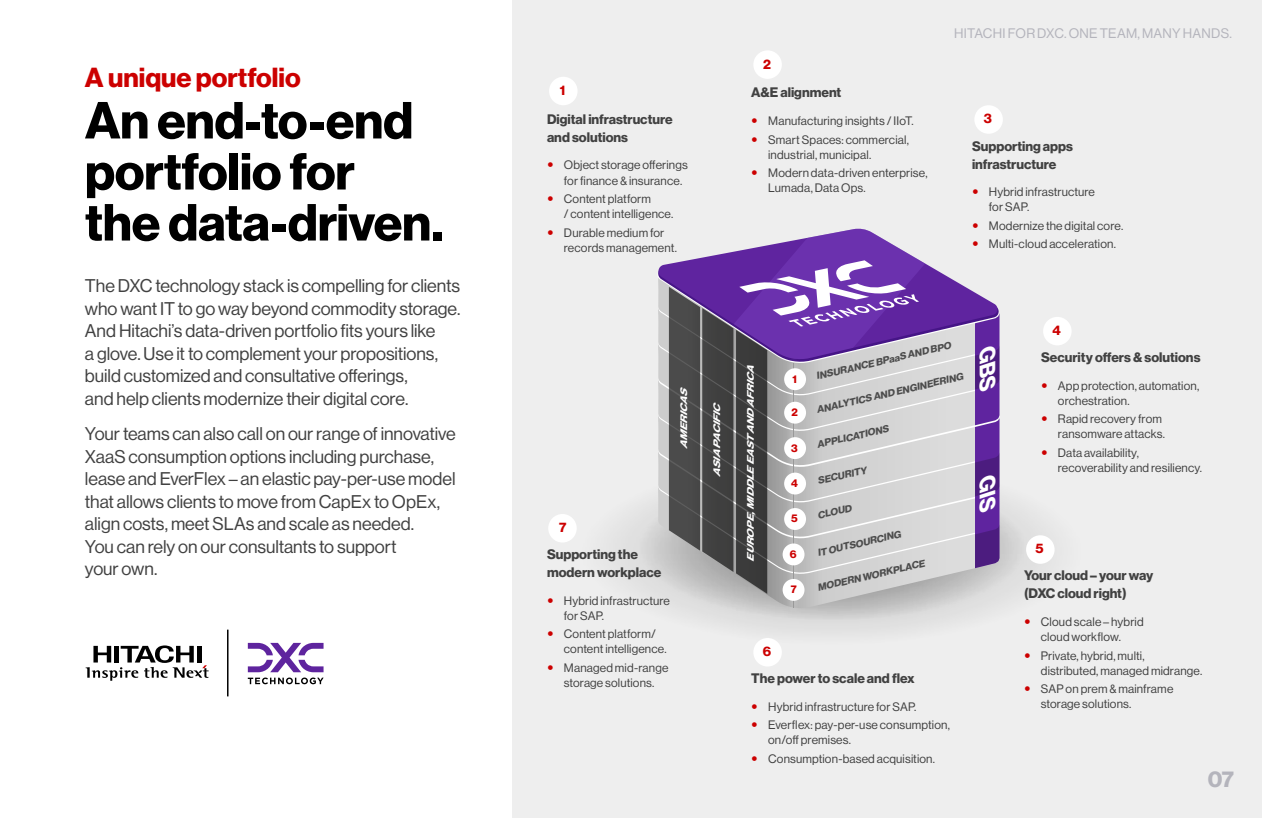
<style>
.page{position:relative;width:1262px;height:818px;background:#fff}
.page>*{position:absolute;margin:0;border:0;box-sizing:border-box;transform-origin:0 0}
.t1{font:51px/51px "N Haas Grotesk DS Pro 75 Bd";letter-spacing:-.005em;color:#000}
.t2{font:27px "N Haas Grotesk DS Pro 75 Bd";color:#c00}
.t3{font:22.5px "N Haas Grotesk DS Pro 75 Bd";color:#b4b4bc}
.t4{font:italic 21.75px "N Haas Grotesk DS Pro 75 Bd";color:#fff}
.t5{font:18px/22.5px "N Haas Grotesk DS Pro 55 Rg";color:#414141}
.t6{font:13.5px/18px "N Haas Grotesk DS Pro 75 Bd";color:#414141}
.t7{font:13.5px "N Haas Grotesk DS Pro 55 Rg";letter-spacing:.02em;color:#b4b4bc}
.t8{font:13.5px "N Haas Grotesk DS Pro 75 Bd";color:#c00}
.t9{font:12px/15px "N Haas Grotesk DS Pro 55 Rg";letter-spacing:.015em;color:#414141}
.t10{font:10.95px "N Haas Grotesk DS Pro 75 Bd";color:#c00}
.t11{font:italic 9.75px "N Haas Grotesk DS Pro 75 Bd";color:#4d4d4d;scale:1.05 1}
.t12{font:italic 9.3px "N Haas Grotesk DS Pro 75 Bd";color:#fff;scale:1.25 1}
</style>
<div class="page">
<div style="left:512px;top:0;width:750px;height:818px;background:#eee"></div>
<div style="left:579px;top:458px;width:505px;height:187px;background:#e7e7e7;border-radius:50%"></div>
<svg style="left:637px;top:474px;width:390px;height:146px;fill:#d5d5d5"></svg>
<svg style="left:658px;top:575px;width:342px;height:34px"></svg>
<svg style="left:658px;top:540px;width:342px;height:34px"></svg>
<svg style="left:658px;top:504px;width:342px;height:34px"></svg>
<svg style="left:658px;top:468px;width:342px;height:34px"></svg>
<svg style="left:658px;top:432px;width:342px;height:34px;background:#d8d8d9"></svg>
<svg style="left:658px;top:397px;width:342px;height:34px;background:#d9d8d9"></svg>
<svg style="left:658px;top:364px;width:342px;height:31px;background:#d8d7d9"></svg>
<svg style="left:658px;top:228px;width:341px;height:132px"></svg>
<svg style="left:669px;top:229px;width:265px;height:364px;background:#9587a4"></svg>
<svg style="left:975px;top:313px;width:24px;height:255px;background:#5a2593"></svg>
<img style="left:784px;top:353px;width:19px;height:264px">
<hr style="left:793px;top:363px;width:1px;height:245px;background:#999">
<div style="left:549px;top:77px;width:28px;height:28px;background:#fff;border-radius:50%"></div>
<div style="left:753px;top:50px;width:29px;height:29px;background:#fff;border-radius:50%"></div>
<div style="left:974px;top:105px;width:28px;height:29px;background:#fff;border-radius:50%"></div>
<div style="left:1043px;top:317px;width:28px;height:28px;background:#fff;border-radius:50%"></div>
<div style="left:1026px;top:535px;width:28px;height:28px;background:#fff;border-radius:50%"></div>
<div style="left:753px;top:638px;width:29px;height:28px;background:#fff;border-radius:50%"></div>
<div style="left:784px;top:368px;width:22px;height:22px;background:#fff;border-radius:50%"></div>
<div style="left:784px;top:401px;width:22px;height:22px;background:#fff;border-radius:50%"></div>
<div style="left:784px;top:437px;width:22px;height:22px;background:#fff;border-radius:50%"></div>
<div style="left:784px;top:472px;width:22px;height:22px;background:#fff;border-radius:50%"></div>
<div style="left:784px;top:508px;width:22px;height:22px;background:#fff;border-radius:50%"></div>
<div style="left:782px;top:543px;width:22px;height:22px;background:#fff;border-radius:50%"></div>
<div style="left:782px;top:579px;width:22px;height:21px;background:#fff;border-radius:50%"></div>
<div style="left:548px;top:514px;width:29px;height:28px;background:#fff;border-radius:50%"></div>
<svg style="left:248px;top:643px;width:76px;height:41px"></svg>
<svg style="left:86px;top:645px;width:123px;height:35px"></svg>
<hr style="left:227px;top:629px;width:1px;height:67px;background:#000">
<svg style="left:973px;top:242px;width:4px;height:4px"></svg>
<h2 class="t2" style="left:85px;top:62px;width:217px">A unique portfolio</h2>
<h1 class="t1" style="left:85px;top:96px;width:360px">An end-to-end portfolio for<br>the data-driven.</h1>
<p class="t5" style="left:85px;top:275px;width:377px">The DXC technology stack is compelling for clients who want IT to go way beyond commodity storage.<br>And Hitachi’s data-driven portfolio fits yours like<br>a glove. Use it to complement your propositions, build customized and consultative offerings,<br>and help clients modernize their digital core.</p>
<p class="t5" style="left:85px;top:422px;width:372px">Your teams can also call on our range of innovative XaaS consumption options including purchase, lease and EverFlex – an elastic pay-per-use model that allows clients to move from CapEx to OpEx, align costs, meet SLAs and scale as needed.<br>You can rely on our consultants to support<br>your own.</p>
<p class="t8" style="left:560px;top:82px;width:7px">1</p>
<p class="t6" style="left:547px;top:110px;width:127px">Digital infrastructure and solutions</p>
<p class="t9" style="left:564px;top:158px;width:125px">Object storage offerings for finance &amp; insurance.</p>
<p class="t9" style="left:564px;top:191px;width:111px">Content platform<br>/ content intelligence.</p>
<p class="t9" style="left:564px;top:225px;width:115px">Durable medium for records management.</p>
<p class="t8" style="left:763px;top:56px;width:9px">2</p>
<p class="t6" style="left:751px;top:84px;width:91px">A&amp;E alignment</p>
<p class="t9" style="left:768px;top:112px;width:147px;line-height:18.6px">Manufacturing insights / IIoT.<br>Smart Spaces: commercial,</p>
<p class="t9" style="left:768px;top:145px;width:161px;line-height:18.6px">industrial, municipal.<br>Modern data-driven enterprise,</p>
<p class="t9" style="left:768px;top:181px;width:99px">Lumada, Data Ops.</p>
<p class="t7" style="left:954px;top:26px;width:279px">HITACHI FOR DXC. ONE TEAM, MANY HANDS.</p>
<p class="t8" style="left:984px;top:111px;width:10px">3</p>
<p class="t6" style="left:972px;top:137px;width:102px">Supporting apps infrastructure</p>
<p class="t9" style="left:989px;top:185px;width:108px">Hybrid infrastructure for SAP.</p>
<p class="t9" style="left:989px;top:216px;width:136px;line-height:18.6px">Modernize the digital core.<br>Multi-cloud acceleration.</p>
<p class="t12" style="left:678px;top:449px;width:54px;rotate:-90deg">AMERICAS</p>
<p class="t8" style="left:559px;top:519px;width:9px">7</p>
<p class="t6" style="left:547px;top:545px;width:116px">Supporting the modern workplace</p>
<p class="t9" style="left:564px;top:593px;width:108px">Hybrid infrastructure for SAP.</p>
<p class="t9" style="left:564px;top:626px;width:104px">Content platform/ content intelligence.</p>
<p class="t9" style="left:564px;top:660px;width:106px">Managed mid-range storage solutions.</p>
<p class="t12" style="left:711px;top:477px;width:64px;rotate:-90deg">ASIAPACIFIC</p>
<p class="t12" style="left:745px;top:561px;width:163px;rotate:-90deg">EUROPE,MIDDLEEASTANDAFRICA</p>
<p class="t10" style="left:792px;top:372px;width:6px">1</p>
<p class="t10" style="left:791px;top:406px;width:8px">2</p>
<p class="t10" style="left:791px;top:441px;width:8px">3</p>
<p class="t10" style="left:791px;top:477px;width:8px">4</p>
<p class="t10" style="left:791px;top:512px;width:8px">5</p>
<p class="t10" style="left:789px;top:547px;width:8px">6</p>
<p class="t10" style="left:790px;top:583px;width:7px">7</p>
<p class="t11" style="left:815px;top:370px;width:133px;rotate:-13deg">INSURANCE BPaaS AND BPO</p>
<p class="t11" style="left:815px;top:404px;width:145px;rotate:-13deg">ANALYTICS AND ENGINEERING</p>
<p class="t11" style="left:816px;top:439px;width:71px;rotate:-13deg">APPLICATIONS</p>
<p class="t11" style="left:816px;top:475px;width:49px;rotate:-13deg">SECURITY</p>
<p class="t11" style="left:816px;top:510px;width:35px;rotate:-13deg">CLOUD</p>
<p class="t11" style="left:816px;top:547px;width:83px;rotate:-13deg">IT OUTSOURCING</p>
<p class="t11" style="left:816px;top:582px;width:106px;rotate:-13deg">MODERN WORKPLACE</p>
<h3 class="t4" style="left:1000px;top:348px;width:55px;rotate:90deg">GBS</h3>
<h3 class="t4" style="left:1000px;top:478px;width:46px;rotate:90deg">GIS</h3>
<p class="t8" style="left:762px;top:643px;width:10px">6</p>
<p class="t6" style="left:751px;top:669px;width:165px">The power to scale and flex</p>
<p class="t9" style="left:768px;top:697px;width:183px;line-height:18.6px">Hybrid infrastructure for SAP.<br>Everflex: pay-per-use consumption,</p>
<p class="t9" style="left:768px;top:730px;width:168px;line-height:18.6px">on/off premises.<br>Consumption-based acquisition.</p>
<p class="t8" style="left:1052px;top:322px;width:10px">4</p>
<p class="t6" style="left:1041px;top:348px;width:161px">Security offers &amp; solutions</p>
<p class="t9" style="left:1057px;top:378px;width:143px">App protection, automation, orchestration.</p>
<p class="t9" style="left:1057px;top:412px;width:109px">Rapid recovery from ransomware attacks.</p>
<p class="t9" style="left:1057px;top:445px;width:146px">Data availability, recoverability and resiliency.</p>
<p class="t8" style="left:1035px;top:541px;width:10px">5</p>
<p class="t6" style="left:1024px;top:566px;width:131px">Your cloud – your way (DXC cloud right)</p>
<p class="t9" style="left:1040px;top:614px;width:104px">Cloud scale – hybrid cloud workflow.</p>
<p class="t9" style="left:1040px;top:648px;width:163px">Private, hybrid, multi, distributed, managed midrange.</p>
<p class="t9" style="left:1040px;top:681px;width:134px">SAP on prem &amp; mainframe storage solutions.</p>
<h3 class="t3" style="left:1207px;top:766px;width:28px">07</h3>
</div>
